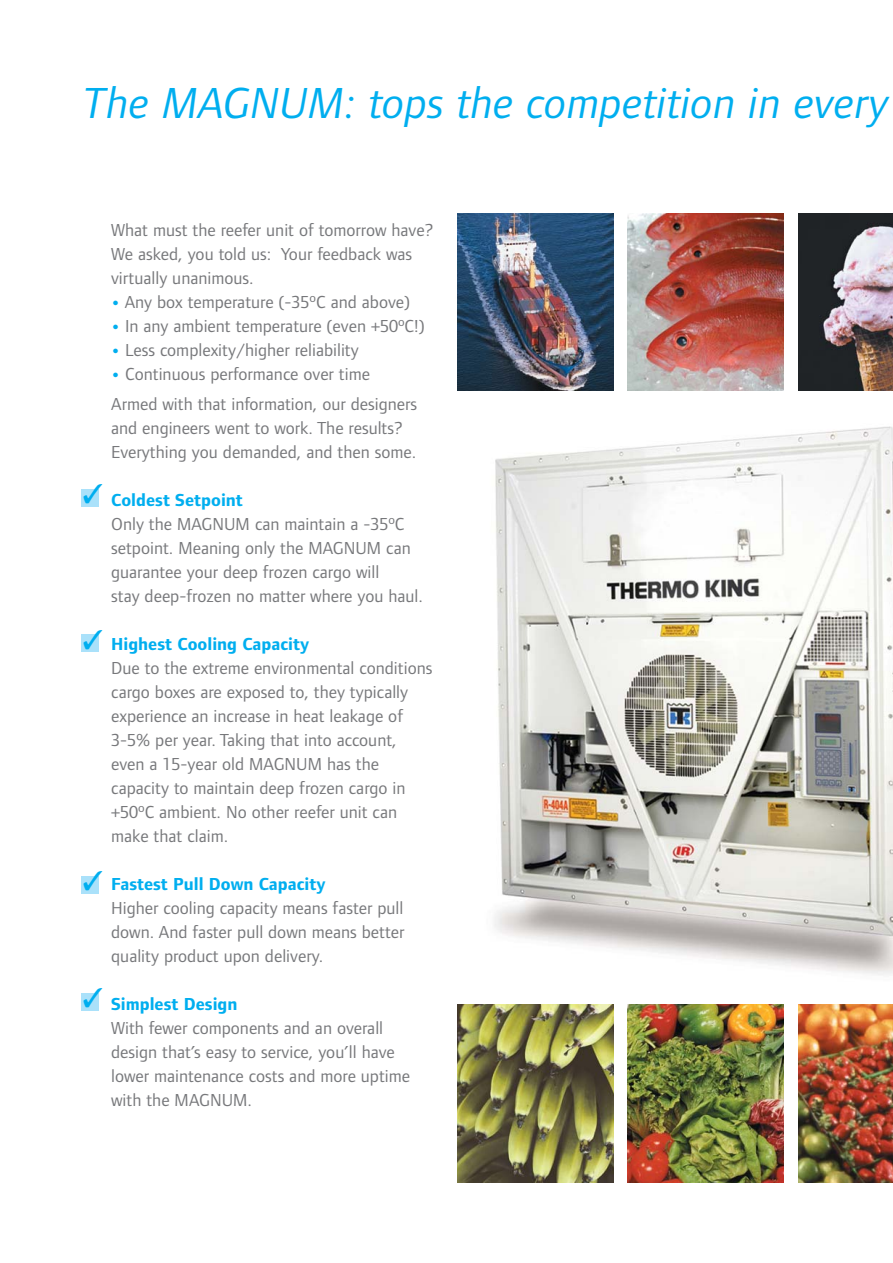
<style>
.page{position:relative;width:893px;height:1263px;background:#fff}
.page>*{position:absolute;margin:0;border:0;box-sizing:border-box;transform-origin:0 0}
.t1{font:italic 45px "Foundry Form Sans";letter-spacing:.005em;color:#00aeef}
.t2{font:18px/24px "Foundry Form Sans";color:#77787b}
.t3{font:700 18px "Foundry Form Sans";color:#00aeef}
.s1{font-weight:800;color:#00aeef}
</style>
<div class="page">
<img style="left:494px;top:426px;width:398px;height:549px">
<div style="left:81px;top:489px;width:17px;height:17px;background:#aae1fa"></div>
<div style="left:81px;top:635px;width:17px;height:17px;background:#aae1fa"></div>
<div style="left:81px;top:876px;width:17px;height:17px;background:#aae1fa"></div>
<div style="left:81px;top:993px;width:17px;height:17px;background:#aae1fa"></div>
<img style="left:458px;top:213px;width:155px;height:177px">
<img style="left:628px;top:213px;width:155px;height:177px">
<img style="left:798px;top:213px;width:94px;height:177px">
<img style="left:458px;top:1005px;width:155px;height:177px">
<img style="left:628px;top:1005px;width:155px;height:177px">
<img style="left:798px;top:1005px;width:94px;height:177px">
<svg style="left:98px;top:489px;width:1px;height:14px"></svg>
<svg style="left:84px;top:634px;width:15px;height:15px"></svg>
<svg style="left:98px;top:876px;width:1px;height:14px"></svg>
<svg style="left:98px;top:993px;width:1px;height:14px"></svg>
<h1 class="t1" style="left:83px;top:86px;width:807px">The MAGNUM: tops the competition in every</h1>
<p class="t2" style="left:111px;top:220px;width:324px">What must the reefer unit of tomorrow have?<br>We asked, you told us: Your feedback was virtually unanimous.</p>
<p class="t2" style="left:111px;top:292px;width:300px"><span class="s1">•</span> Any box temperature (-35ºC and above)</p>
<p class="t2" style="left:111px;top:316px;width:315px"><span class="s1">•</span> In any ambient temperature (even +50ºC!)</p>
<p class="t2" style="left:111px;top:340px;width:249px"><span class="s1">•</span> Less complexity/higher reliability</p>
<p class="t2" style="left:111px;top:361px;width:307px;line-height:30px"><span class="s1">•</span> Continuous performance over time<br>Armed with that information, our designers</p>
<p class="t2" style="left:111px;top:418px;width:306px">and engineers went to work. The results?<br>Everything you demanded, and then some.</p>
<p class="t3" style="left:111px;top:493px;width:133px">Coldest Setpoint</p>
<p class="t2" style="left:111px;top:514px;width:313px">Only the MAGNUM can maintain a -35ºC setpoint. Meaning only the MAGNUM can guarantee your deep frozen cargo will<br>stay deep-frozen no matter where you haul.</p>
<p class="t3" style="left:111px;top:637px;width:199px">Highest Cooling Capacity</p>
<p class="t2" style="left:111px;top:658px;width:323px">Due to the extreme environmental conditions cargo boxes are exposed to, they typically experience an increase in heat leakage of 3-5% per year. Taking that into account, even a 15-year old MAGNUM has the capacity to maintain deep frozen cargo in +50ºC ambient. No other reefer unit can make that claim.</p>
<p class="t3" style="left:111px;top:877px;width:216px">Fastest Pull Down Capacity</p>
<p class="t2" style="left:111px;top:898px;width:295px;text-align:justify">Higher cooling capacity means faster pull down. And faster pull down means better quality product upon delivery.</p>
<p class="t3" style="left:111px;top:997px;width:128px">Simplest Design</p>
<p class="t2" style="left:111px;top:1018px;width:300px">With fewer components and an overall design that’s easy to service, you’ll have lower maintenance costs and more uptime with the MAGNUM.</p>
</div>
